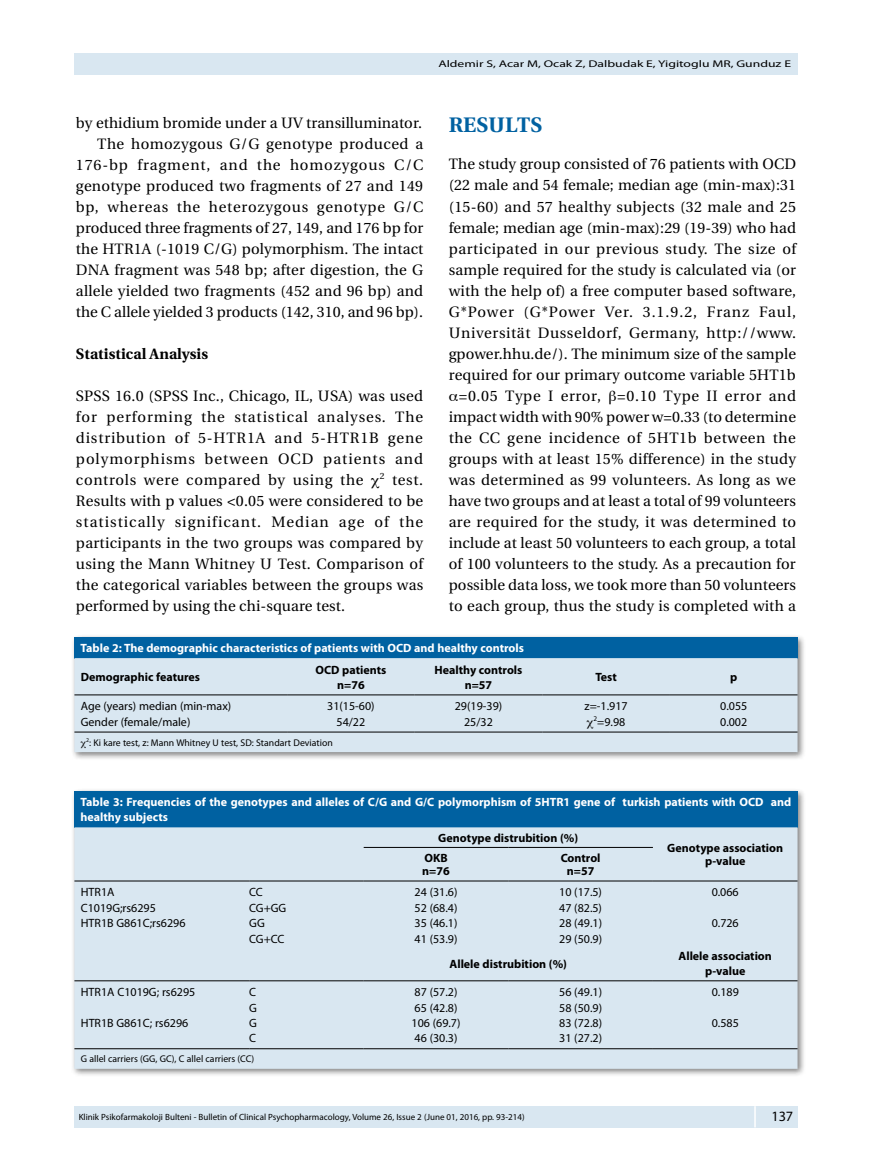
<style>
.page{position:relative;width:872px;height:1170px;background:#fff}
.page>*{position:absolute;margin:0;border:0;box-sizing:border-box;transform-origin:0 0}
.t1{font:21px "Utopia Bold Tr";letter-spacing:.005em;color:#0061a1}
.t2{font:15px/21px "Utopia Medium Tr";letter-spacing:.01em;color:#000;text-align:right}
.t3{font:15px "Utopia Bold Tr";letter-spacing:.005em;color:#000}
.t4{font:14.25px "Myriad Pro";color:#000}
.t5{font:12px "Myriad Pro";color:#000}
.t6{font:700 12px/15px "Myriad Pro";color:#fff}
.t7{font:700 12px/15px "Myriad Pro";color:#000;text-align:center}
.t8{font:9.75px "Myriad Pro";color:#000}
.t9{font:9.75px "Myriad Pro";color:#000;scale:1.4 1}
.t10{font:9px "Myriad Pro";color:#000}
</style>
<div class="page">
<div style="left:74px;top:1106px;width:723px;height:21px;background:#d9e7f1"></div>
<svg style="left:754px;top:1106px;width:1px;height:21px"></svg>
<div style="left:74px;top:53px;width:723px;height:21px;background:#d9e7f1"></div>
<div style="left:71px;top:633px;width:735px;height:127px;background:#000;opacity:.5"></div>
<div style="left:74px;top:637px;width:723px;height:21px;background:#0061a1"></div>
<div style="left:74px;top:658px;width:723px;height:94px;background:#d9e7f1"></div>
<hr style="left:74px;top:731px;width:213px;height:1px;background:#000">
<hr style="left:287px;top:731px;width:128px;height:1px;background:#000">
<hr style="left:415px;top:731px;width:127px;height:1px;background:#000">
<hr style="left:542px;top:731px;width:128px;height:1px;background:#000">
<hr style="left:670px;top:731px;width:127px;height:1px;background:#000">
<hr style="left:74px;top:694px;width:213px;height:1px;background:#000">
<hr style="left:287px;top:694px;width:128px;height:1px;background:#000">
<hr style="left:415px;top:694px;width:127px;height:1px;background:#000">
<hr style="left:542px;top:694px;width:128px;height:1px;background:#000">
<hr style="left:670px;top:694px;width:127px;height:1px;background:#000">
<div style="left:71px;top:787px;width:735px;height:290px;background:#000;opacity:.5"></div>
<div style="left:74px;top:791px;width:723px;height:36px;background:#0061a1"></div>
<div style="left:74px;top:827px;width:723px;height:241px;background:#d9e7f1"></div>
<hr style="left:74px;top:1048px;width:175px;height:1px;background:#000">
<hr style="left:249px;top:1048px;width:115px;height:1px;background:#000">
<hr style="left:364px;top:1048px;width:144px;height:1px;background:#000">
<hr style="left:508px;top:1048px;width:145px;height:1px;background:#000">
<hr style="left:653px;top:1048px;width:144px;height:1px;background:#000">
<hr style="left:364px;top:847px;width:144px;height:1px;background:#000">
<hr style="left:508px;top:847px;width:145px;height:1px;background:#000">
<hr style="left:74px;top:880px;width:175px;height:1px;background:#000">
<hr style="left:249px;top:880px;width:115px;height:1px;background:#000">
<hr style="left:364px;top:880px;width:144px;height:1px;background:#000">
<hr style="left:508px;top:880px;width:145px;height:1px;background:#000">
<hr style="left:74px;top:980px;width:175px;height:1px;background:#000">
<hr style="left:249px;top:980px;width:115px;height:1px;background:#000">
<hr style="left:364px;top:980px;width:144px;height:1px;background:#000">
<hr style="left:508px;top:980px;width:145px;height:1px;background:#000">
<hr style="left:653px;top:980px;width:144px;height:1px;background:#000">
<hr style="left:653px;top:880px;width:144px;height:1px;background:#000">
<svg style="left:587px;top:720px;width:6px;height:8px"></svg>
<svg style="left:81px;top:741px;width:5px;height:6px"></svg>
<p class="t9" style="left:438px;top:58px;width:253px">Aldemir S, Acar M, Ocak Z, Dalbudak E, Yigitoglu MR, Gunduz E</p>
<p class="t2" style="left:76px;top:112px;width:349px">by ethidium bromide under a UV transilluminator.<br>The homozygous G/G genotype produced a 176-bp fragment, and the homozygous C/C genotype produced two fragments of 27 and 149 bp, whereas the heterozygous genotype G/C produced three fragments of 27, 149, and 176 bp for the HTR1A (-1019 C/G) polymorphism. The intact DNA fragment was 548 bp; after digestion, the G allele yielded two fragments (452 and 96 bp) and the C allele yielded 3 products (142, 310, and 96 bp).</p>
<p class="t3" style="left:76px;top:345px;width:134px">Statistical Analysis</p>
<p class="t2" style="left:76px;top:385px;width:349px;text-align:justify">SPSS 16.0 (SPSS Inc., Chicago, IL, USA) was used for performing the statistical analyses. The distribution of 5-HTR1A and 5-HTR1B gene polymorphisms between OCD patients and controls were compared by using the <sup>2</sup> test.<br>Results with p values &lt;0.05 were considered to be statistically significant. Median age of the participants in the two groups was compared by using the Mann Whitney U Test. Comparison of the categorical variables between the groups was performed by using the chi-square test.</p>
<h1 class="t1" style="left:449px;top:113px;width:95px">RESULTS</h1>
<p class="t2" style="left:449px;top:154px;width:349px">The study group consisted of 76 patients with OCD (22 male and 54 female; median age (min-max):31 (15-60) and 57 healthy subjects (32 male and 25 female; median age (min-max):29 (19-39) who had participated in our previous study. The size of sample required for the study is calculated via (or with the help of) a free computer based software, G*Power (G*Power Ver. 3.1.9.2, Franz Faul, Universität Dusseldorf, Germany, http://www. gpower.hhu.de/). The minimum size of the sample required for our primary outcome variable 5HT1b =0.05 Type I error, =0.10 Type II error and impact width with 90% power w=0.33 (to determine the CC gene incidence of 5HT1b between the groups with at least 15% difference) in the study was determined as 99 volunteers. As long as we have two groups and at least a total of 99 volunteers are required for the study, it was determined to include at least 50 volunteers to each group, a total of 100 volunteers to the study. As a precaution for possible data loss, we took more than 50 volunteers to each group, thus the study is completed with a</p>
<p class="t6" style="left:80px;top:640px;width:445px">Table 2: The demographic characteristics of patients with OCD and healthy controls</p>
<p class="t7" style="left:81px;top:669px;width:121px">Demographic features</p>
<p class="t7" style="left:315px;top:661px;width:72px">OCD patients n=76</p>
<p class="t7" style="left:434px;top:661px;width:89px">Healthy controls n=57</p>
<p class="t7" style="left:595px;top:669px;width:23px">Test</p>
<p class="t7" style="left:730px;top:669px;width:9px">p</p>
<p class="t5" style="left:81px;top:698px;width:152px">Age (years) median (min-max)</p>
<p class="t5" style="left:327px;top:698px;width:49px">31(15-60)</p>
<p class="t5" style="left:455px;top:698px;width:49px">29(19-39)</p>
<p class="t5" style="left:584px;top:698px;width:45px">z=-1.917</p>
<p class="t5" style="left:720px;top:698px;width:29px">0.055</p>
<p class="t5" style="left:81px;top:714px;width:111px">Gender (female/male)</p>
<p class="t5" style="left:336px;top:714px;width:30px">54/22</p>
<p class="t5" style="left:464px;top:714px;width:30px">25/32</p>
<p class="t5" style="left:593px;top:714px;width:33px"><sup>2</sup>=9.98</p>
<p class="t5" style="left:720px;top:714px;width:29px">0.002</p>
<p class="t8" style="left:86px;top:736px;width:248px"><sup>2</sup>: Ki kare test, z: Mann Whitney U test, SD: Standart Deviation</p>
<p class="t6" style="left:80px;top:794px;width:712px">Table 3: Frequencies of the genotypes and alleles of C/G and G/C polymorphism of 5HTR1 gene of turkish patients with OCD and healthy subjects</p>
<p class="t7" style="left:438px;top:829px;width:141px">Genotype distrubition (%)</p>
<p class="t7" style="left:667px;top:839px;width:117px">Genotype association</p>
<p class="t7" style="left:424px;top:850px;width:25px">OKB</p>
<p class="t7" style="left:705px;top:853px;width:42px">p-value</p>
<p class="t7" style="left:422px;top:863px;width:29px">n=76</p>
<p class="t7" style="left:560px;top:850px;width:41px;line-height:13.5px">Control n=57</p>
<p class="t5" style="left:81px;top:884px;width:35px">HTR1A</p>
<p class="t5" style="left:249px;top:884px;width:15px">CC</p>
<p class="t5" style="left:414px;top:884px;width:44px">24 (31.6)</p>
<p class="t5" style="left:559px;top:884px;width:44px">10 (17.5)</p>
<p class="t5" style="left:711px;top:884px;width:29px">0.066</p>
<p class="t5" style="left:81px;top:900px;width:77px">C1019G;rs6295</p>
<p class="t5" style="left:249px;top:900px;width:39px">CG+GG</p>
<p class="t5" style="left:414px;top:900px;width:44px">52 (68.4)</p>
<p class="t5" style="left:559px;top:900px;width:44px">47 (82.5)</p>
<p class="t5" style="left:81px;top:915px;width:106px">HTR1B G861C;rs6296</p>
<p class="t5" style="left:249px;top:915px;width:17px">GG</p>
<p class="t5" style="left:414px;top:915px;width:44px">35 (46.1)</p>
<p class="t5" style="left:559px;top:915px;width:44px">28 (49.1)</p>
<p class="t5" style="left:711px;top:915px;width:29px">0.726</p>
<p class="t5" style="left:249px;top:931px;width:37px">CG+CC</p>
<p class="t5" style="left:414px;top:931px;width:44px">41 (53.9)</p>
<p class="t5" style="left:559px;top:931px;width:44px">29 (50.9)</p>
<p class="t7" style="left:449px;top:955px;width:119px">Allele distrubition (%)</p>
<p class="t7" style="left:678px;top:948px;width:95px">Allele association p-value</p>
<p class="t5" style="left:81px;top:984px;width:116px">HTR1A C1019G; rs6295</p>
<p class="t5" style="left:249px;top:984px;width:8px">C</p>
<p class="t5" style="left:414px;top:984px;width:44px">87 (57.2)</p>
<p class="t5" style="left:559px;top:984px;width:44px">56 (49.1)</p>
<p class="t5" style="left:711px;top:984px;width:29px">0.189</p>
<p class="t5" style="left:249px;top:1000px;width:9px">G</p>
<p class="t5" style="left:414px;top:1000px;width:44px">65 (42.8)</p>
<p class="t5" style="left:559px;top:1000px;width:44px">58 (50.9)</p>
<p class="t5" style="left:81px;top:1015px;width:109px">HTR1B G861C; rs6296</p>
<p class="t5" style="left:249px;top:1015px;width:9px">G</p>
<p class="t5" style="left:411px;top:1015px;width:51px">106 (69.7)</p>
<p class="t5" style="left:559px;top:1015px;width:44px">83 (72.8)</p>
<p class="t5" style="left:711px;top:1015px;width:29px">0.585</p>
<p class="t5" style="left:249px;top:1030px;width:8px">C</p>
<p class="t5" style="left:414px;top:1030px;width:44px">46 (30.3)</p>
<p class="t5" style="left:559px;top:1030px;width:44px">31 (27.2)</p>
<p class="t8" style="left:81px;top:1053px;width:175px">G allel carriers (GG, GC), C allel carriers (CC)</p>
<p class="t10" style="left:79px;top:1111px;width:447px">Klinik Psikofarmakoloji Bulteni - Bulletin of Clinical Psychopharmacology, Volume 26, Issue 2 (June 01, 2016, pp. 93-214)</p>
<p class="t4" style="left:771px;top:1107px;width:23px">137</p>
</div>
